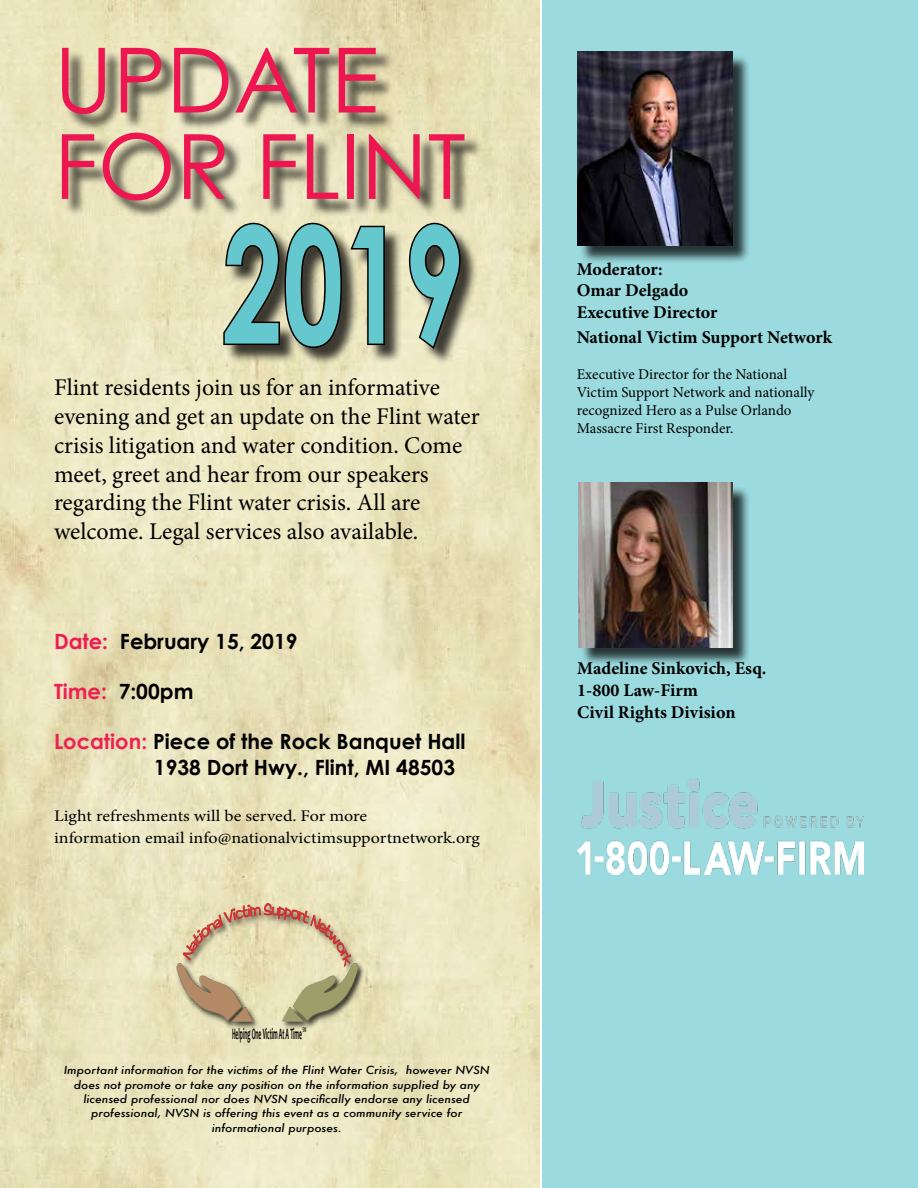
<style>
.page{position:relative;width:918px;height:1188px;background:#fff}
.page>*{position:absolute;margin:0;border:0;box-sizing:border-box;transform-origin:0 0}
.t1{font:700 162px "Century Gothic";color:#65c8ce;scale:.67 1}
.t2{font:90px/86.4px "Century Gothic";color:#ed1651}
.t3{font:24px/28.8px "Minion Pro";color:#000}
.t4{font:700 21px/25.2px "Century Gothic";color:#000}
.t5{font:700 18px/21.6px "Minion Pro";color:#000}
.t6{font:16.2px/21.6px "Minion Pro";color:#000;scale:1.11 1}
.t7{font:700 16.05px "Candara";color:#000;scale:.35 1}
.t8{font:15px/18px "Minion Pro";color:#000}
.t9{font:italic 500 10.8px/14.4px "Futura";color:#000;text-align:center;scale:1.11 1}
.s1{color:#ed1c52}
.s2{color:#ee2153}
</style>
<div class="page">
<img style="left:0;top:0;width:540px;height:1188px">
<div style="left:542px;top:0;width:376px;height:1188px;background:#9bdbdf"></div>
<div style="left:64px;top:50px;width:419px;height:169px;background:#000;opacity:.75"></div>
<div style="left:226px;top:226px;width:253px;height:140px;background:#000;opacity:.75"></div>
<svg style="left:221px;top:221px;width:122px;height:128px"></svg>
<svg style="left:349px;top:224px;width:37px;height:123px"></svg>
<svg style="left:407px;top:221px;width:55px;height:130px"></svg>
<div style="left:580px;top:54px;width:171px;height:209px;background:#000;opacity:.75"></div>
<img style="left:577px;top:52px;width:155px;height:193px">
<img style="left:577px;top:779px;width:287px;height:96px">
<img style="left:177px;top:896px;width:186px;height:44px">
<img style="left:166px;top:940px;width:201px;height:111px">
<div style="left:580px;top:485px;width:171px;height:181px;background:#000;opacity:.75"></div>
<img style="left:578px;top:483px;width:154px;height:164px">
<svg style="left:183px;top:896px;width:168px;height:71px"></svg>
<h2 class="t2" style="left:54px;top:36px;width:413px">UPDATE<br>FOR FLINT</h2>
<h1 class="t1" style="left:222px;top:183px;width:363px">2019</h1>
<p class="t3" style="left:54px;top:373px;width:427px">Flint residents join us for an informative evening and get an update on the Flint water crisis litigation and water condition. Come meet, greet and hear from our speakers regarding the Flint water crisis. All are welcome. Legal services also available.</p>
<h3 class="t4" style="left:54px;top:628px;width:245px"><span class="s1">Date:</span> February 15, 2019</h3>
<h3 class="t4" style="left:54px;top:678px;width:141px"><span class="s2">Time:</span> 7:00pm</h3>
<h3 class="t4" style="left:154px;top:729px;width:313px;text-indent:-100px"><span class="s2">Location:</span> Piece of the Rock Banquet Hall<br>1938 Dort Hwy., Flint, MI 48503</h3>
<h3 class="t6" style="left:54px;top:805px;width:385px">Light refreshments will be served. For more<br>information email info@nationalvictimsupportnetwork.org</h3>
<h3 class="t7" style="left:232px;top:1024px;width:214px">Helping One Victim At A Time <sup>SM</sup></h3>
<p class="t9" style="left:64px;top:1063px;width:385px">Important information for the victims of the Flint Water Crisis, however NVSN does not promote or take any position on the information supplied by any licensed professional nor does NVSN specifically endorse any licensed professional, NVSN is offering this event as a community service for informational purposes.</p>
<h3 class="t5" style="left:577px;top:258px;width:142px">Moderator:<br>Omar Delgado<br>Executive Director</h3>
<h3 class="t5" style="left:577px;top:326px;width:257px">National Victim Support Network</h3>
<h3 class="t8" style="left:577px;top:365px;width:239px">Executive Director for the National Victim Support Network and nationally recognized Hero as a Pulse Orlando Massacre First Responder.</h3>
<h3 class="t5" style="left:577px;top:658px;width:191px">Madeline Sinkovich, Esq.<br>1-800 Law-Firm<br>Civil Rights Division</h3>
</div>
